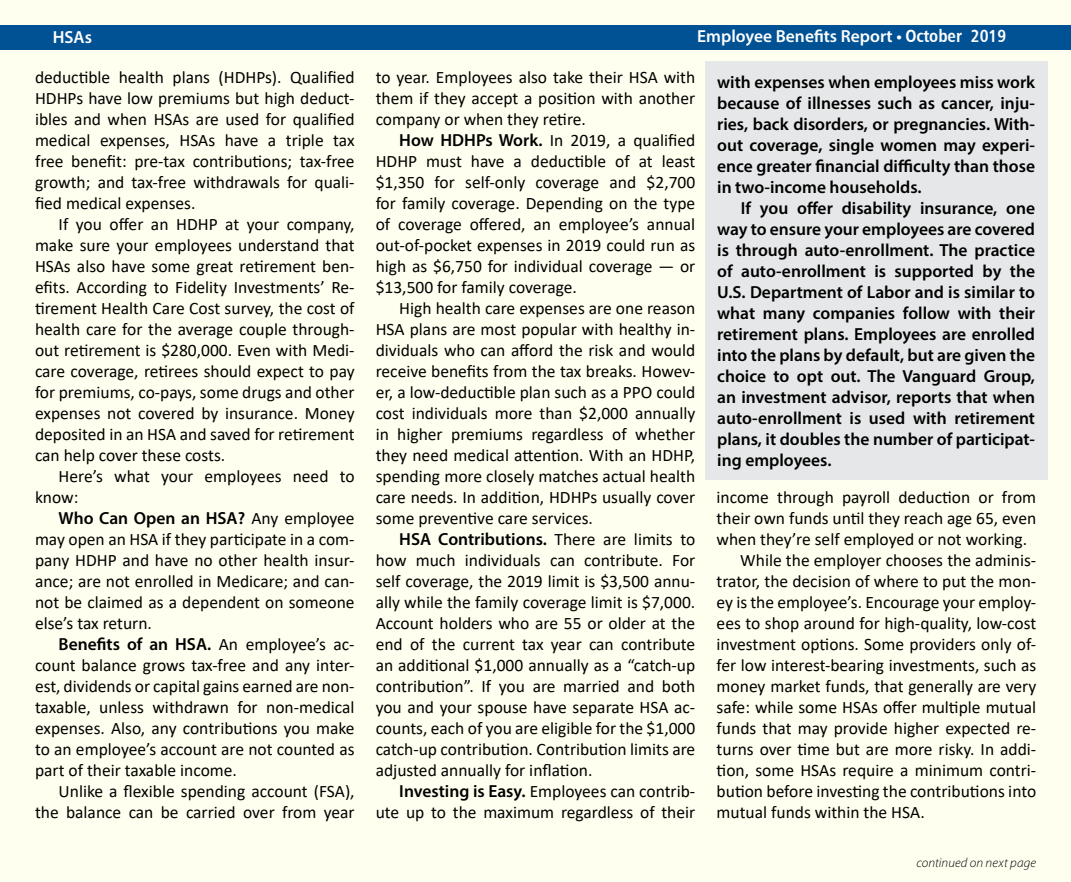
<style>
.page{position:relative;width:1071px;height:882px;background:#fff}
.page>*{position:absolute;margin:0;border:0;box-sizing:border-box;transform-origin:0 0}
.t1{font:17.5px/21px "Calibri";color:#000;text-align:justify}
.t2{font:600 17.5px/21px "Myriad Pro";color:#000;text-align:justify}
.t3{font:600 17.5px "Myriad Pro";color:#fff}
.t4{font:italic 300 13.12px "Myriad Pro";letter-spacing:.01em;color:#000}
.s1{font-family:"Humanist 777 BT Bold Condensed B";font-weight:400}
.s2{font-family:"Calibri";font-weight:400}
.s3{font-family:"Myriad Pro";font-weight:600}
</style>
<div class="page">
<div style="left:1px;top:1px;width:1070px;height:881px;background:#fffff0"></div>
<div style="left:0;top:25px;width:1071px;height:24px;background:#005295"></div>
<div style="left:705px;top:61px;width:342px;height:419px;background:#e6e7e8"></div>
<p class="t3" style="left:53px;top:26px;width:41px">HSAs</p>
<p class="t3" style="left:697px;top:25px;width:311px">Employee Benefits Report • <span class="s1">October 2019</span></p>
<p class="t1" style="left:35px;top:67px;width:321px">deductible health plans (HDHPs). Qualified HDHPs have low premiums but high deduct&shy;ibles and when HSAs are used for qualified medical expenses, HSAs have a triple tax free benefit: pre-tax contributions; tax-free growth; and tax-free withdrawals for quali&shy;fied medical expenses.</p>
<p class="t1" style="left:35px;top:214px;width:321px;text-indent:24px">If you offer an HDHP at your company, make sure your employees understand that HSAs also have some great retirement ben&shy;efits. According to Fidelity Investments’ Re&shy;tirement Health Care Cost survey, the cost of health care for the average couple through&shy;out retirement is $280,000. Even with Medi&shy;care coverage, retirees should expect to pay for premiums, co-pays, some drugs and other expenses not covered by insurance. Money deposited in an HSA and saved for retirement can help cover these costs.</p>
<p class="t1" style="left:35px;top:466px;width:321px;text-indent:24px">Here’s what your employees need to know:</p>
<p class="t2" style="left:59px;top:508px;width:298px">Who Can Open an HSA? <span class="s2">Any employee</span></p>
<p class="t1" style="left:35px;top:529px;width:321px">may open an HSA if they participate in a com&shy;pany HDHP and have no other health insur&shy;ance; are not enrolled in Medicare; and can&shy;not be claimed as a dependent on someone else’s tax return.</p>
<p class="t2" style="left:59px;top:634px;width:298px">Benefits of an HSA. <span class="s2">An employee’s ac-</span></p>
<p class="t1" style="left:35px;top:655px;width:321px">count balance grows tax-free and any inter&shy;est, dividends or capital gains earned are non&shy;taxable, unless withdrawn for non-medical expenses. Also, any contributions you make to an employee’s account are not counted as part of their taxable income.</p>
<p class="t1" style="left:35px;top:781px;width:321px;text-align:right">Unlike a flexible spending account (FSA), the balance can be carried over from year</p>
<p class="t1" style="left:376px;top:67px;width:321px">to year. Employees also take their HSA with them if they accept a position with another company or when they retire.</p>
<p class="t1" style="left:376px;top:130px;width:321px;text-indent:24px"><span class="s3">How HDHPs Work.</span> In 2019, a qualified HDHP must have a deductible of at least $1,350 for self-only coverage and $2,700 for family coverage. Depending on the type of coverage offered, an employee’s annual out-of-pocket expenses in 2019 could run as high as $6,750 for individual coverage — or $13,500 for family coverage.</p>
<p class="t1" style="left:376px;top:298px;width:321px;text-indent:24px">High health care expenses are one reason HSA plans are most popular with healthy in&shy;dividuals who can afford the risk and would receive benefits from the tax breaks. Howev&shy;er, a low-deductible plan such as a PPO could cost individuals more than $2,000 annually in higher premiums regardless of whether they need medical attention. With an HDHP, spending more closely matches actual health care needs. In addition, HDHPs usually cover some preventive care services.</p>
<p class="t2" style="left:399px;top:529px;width:298px">HSA Contributions. <span class="s2">There are limits to</span></p>
<p class="t1" style="left:376px;top:550px;width:321px">how much individuals can contribute. For self coverage, the 2019 limit is $3,500 annu&shy;ally while the family coverage limit is $7,000.<br>Account holders who are 55 or older at the end of the current tax year can contribute an additional $1,000 annually as a “catch-up contribution”. If you are married and both you and your spouse have separate HSA ac&shy;counts, each of you are eligible for the $1,000 catch-up contribution. Contribution limits are adjusted annually for inflation.</p>
<p class="t1" style="left:376px;top:781px;width:321px;text-align:right"><span class="s3">Investing is Easy.</span> Employees can contrib&shy;ute up to the maximum regardless of their</p>
<p class="t2" style="left:717px;top:71px;width:319px">with expenses when employees miss work because of illnesses such as cancer, inju&shy;ries, back disorders, or pregnancies. With&shy;out coverage, single women may experi&shy;ence greater financial difficulty than those in two-income households.</p>
<p class="t2" style="left:717px;top:197px;width:319px;text-indent:24px">If you offer disability insurance, one way to ensure your employees are covered is through auto-enrollment. The practice of auto-enrollment is supported by the U.S. Department of Labor and is similar to what many companies follow with their retirement plans. Employees are enrolled into the plans by default, but are given the choice to opt out. The Vanguard Group, an investment advisor, reports that when auto-enrollment is used with retirement plans, it doubles the number of participat&shy;ing employees.</p>
<p class="t1" style="left:717px;top:486px;width:321px">income through payroll deduction or from</p>
<p class="t1" style="left:717px;top:507px;width:321px">their own funds until they reach age 65, even</p>
<p class="t1" style="left:717px;top:528px;width:312px">when they’re self employed or not working.</p>
<p class="t1" style="left:740px;top:549px;width:298px">While the employer chooses the adminis-</p>
<p class="t1" style="left:717px;top:570px;width:321px">trator, the decision of where to put the mon-</p>
<p class="t1" style="left:717px;top:591px;width:321px">ey is the employee’s. Encourage your employ-</p>
<p class="t1" style="left:717px;top:612px;width:321px">ees to shop around for high-quality, low-cost</p>
<p class="t1" style="left:717px;top:633px;width:321px">investment options. Some providers only of-</p>
<p class="t1" style="left:717px;top:654px;width:321px">fer low interest-bearing investments, such as</p>
<p class="t1" style="left:717px;top:675px;width:321px">money market funds, that generally are very</p>
<p class="t1" style="left:717px;top:696px;width:321px">safe: while some HSAs offer multiple mutual</p>
<p class="t1" style="left:717px;top:717px;width:321px">funds that may provide higher expected re-</p>
<p class="t1" style="left:717px;top:738px;width:321px">turns over time but are more risky. In addi-</p>
<p class="t1" style="left:717px;top:759px;width:321px">tion, some HSAs require a minimum contri-</p>
<p class="t1" style="left:717px;top:780px;width:321px">bution before investing the contributions into</p>
<p class="t1" style="left:717px;top:801px;width:210px">mutual funds within the HSA.</p>
<p class="t4" style="left:916px;top:856px;width:121px">continued on next page</p>
</div>
